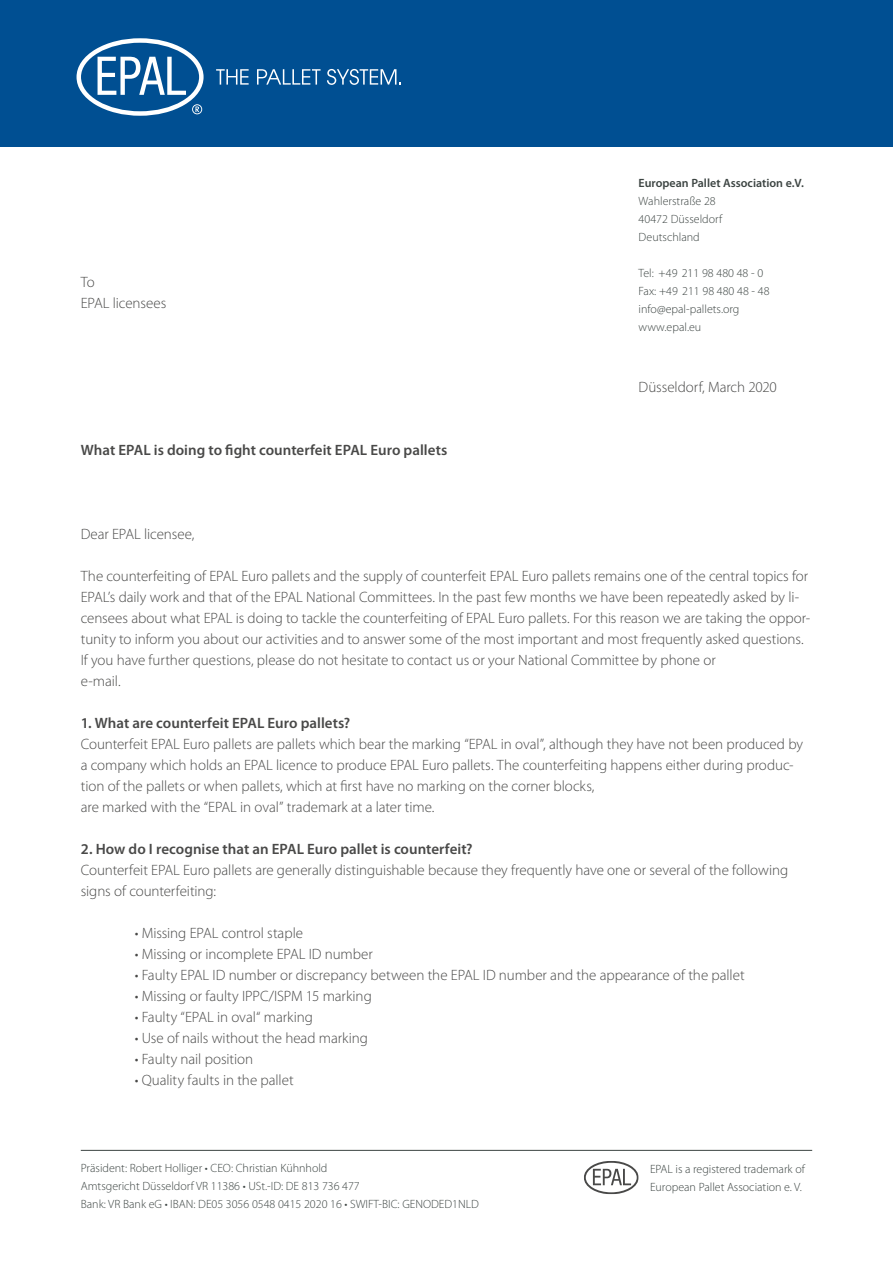
<style>
.page{position:relative;width:893px;height:1263px;background:#fff}
.page>*{position:absolute;margin:0;border:0;box-sizing:border-box;transform-origin:0 0}
.t1{font:300 15px/21px "Myriad Pro";letter-spacing:-.005em;color:#494948}
.t2{font:600 15px "Myriad Pro";color:#494948}
.t3{font:300 12px/18px "Myriad Pro";color:#3c4442}
.t4{font:600 12px "Myriad Pro";color:#3c4442}
</style>
<div class="page">
<div style="left:0;top:0;width:893px;height:147px;background:#004f92"></div>
<svg style="left:77px;top:38px;width:127px;height:78px"></svg>
<svg style="left:216px;top:69px;width:33px;height:16px"></svg>
<svg style="left:257px;top:69px;width:64px;height:16px"></svg>
<svg style="left:327px;top:69px;width:74px;height:16px"></svg>
<hr style="left:81px;top:1150px;width:731px;height:1px;background:#3c4442">
<svg style="left:584px;top:1161px;width:55px;height:33px"></svg>
<p class="t1" style="left:81px;top:271px;width:87px">To<br>EPAL licensees</p>
<p class="t2" style="left:81px;top:441px;width:368px">What EPAL is doing to fight counterfeit EPAL Euro pallets</p>
<p class="t4" style="left:639px;top:175px;width:167px">European Pallet Association e.V.</p>
<p class="t3" style="left:639px;top:191px;width:85px">Wahlerstraße 28<br>40472 Düsseldorf<br>Deutschland</p>
<p class="t3" style="left:639px;top:263px;width:132px">Tel: +49 211 98 480 48 - 0<br>Fax: +49 211 98 480 48 - 48 info@epal-pallets.org www.epal.eu</p>
<p class="t1" style="left:639px;top:376px;width:140px">Düsseldorf, March 2020</p>
<p class="t1" style="left:81px;top:523px;width:115px">Dear EPAL licensee,</p>
<p class="t1" style="left:81px;top:565px;width:731px">The counterfeiting of EPAL Euro pallets and the supply of counterfeit EPAL Euro pallets remains one of the central topics for EPAL’s daily work and that of the EPAL National Committees. In the past few months we have been repeatedly asked by li&shy;censees about what EPAL is doing to tackle the counterfeiting of EPAL Euro pallets. For this reason we are taking the oppor&shy;tunity to inform you about our activities and to answer some of the most important and most frequently asked questions.<br>If you have further questions, please do not hesitate to contact us or your National Committee by phone or<br>e-mail.</p>
<p class="t2" style="left:81px;top:714px;width:271px">1. What are counterfeit EPAL Euro pallets?</p>
<p class="t1" style="left:81px;top:733px;width:724px">Counterfeit EPAL Euro pallets are pallets which bear the marking “EPAL in oval”, although they have not been produced by a company which holds an EPAL licence to produce EPAL Euro pallets. The counterfeiting happens either during produc&shy;tion of the pallets or when pallets, which at first have no marking on the corner blocks,<br>are marked with the “EPAL in oval” trademark at a later time.</p>
<p class="t2" style="left:81px;top:840px;width:393px">2. How do I recognise that an EPAL Euro pallet is counterfeit?</p>
<p class="t1" style="left:81px;top:859px;width:709px">Counterfeit EPAL Euro pallets are generally distinguishable because they frequently have one or several of the following signs of counterfeiting:</p>
<p class="t1" style="left:135px;top:922px;width:170px">• Missing EPAL control staple</p>
<p class="t1" style="left:135px;top:943px;width:240px">• Missing or incomplete EPAL ID number</p>
<p class="t1" style="left:135px;top:964px;width:611px">• Faulty EPAL ID number or discrepancy between the EPAL ID number and the appearance of the pallet</p>
<p class="t1" style="left:135px;top:985px;width:239px">• Missing or faulty IPPC/ISPM 15 marking</p>
<p class="t1" style="left:135px;top:1006px;width:180px">• Faulty “EPAL in oval“ marking</p>
<p class="t1" style="left:135px;top:1027px;width:235px">• Use of nails without the head marking</p>
<p class="t1" style="left:135px;top:1048px;width:120px">• Faulty nail position</p>
<p class="t1" style="left:135px;top:1069px;width:160px">• Quality faults in the pallet</p>
<p class="t3" style="left:81px;top:1159px;width:400px">Präsident: Robert Holliger • CEO: Christian Kühnhold<br>Amtsgericht Düsseldorf VR 11386 • USt.-ID: DE 813 736 477<br>Bank: VR Bank eG • IBAN: DE05 3056 0548 0415 2020 16 • SWIFT-BIC: GENODED1NLD</p>
<p class="t3" style="left:650px;top:1160px;width:156px">EPAL is a registered trademark of<br>European Pallet Association e. V.</p>
</div>
